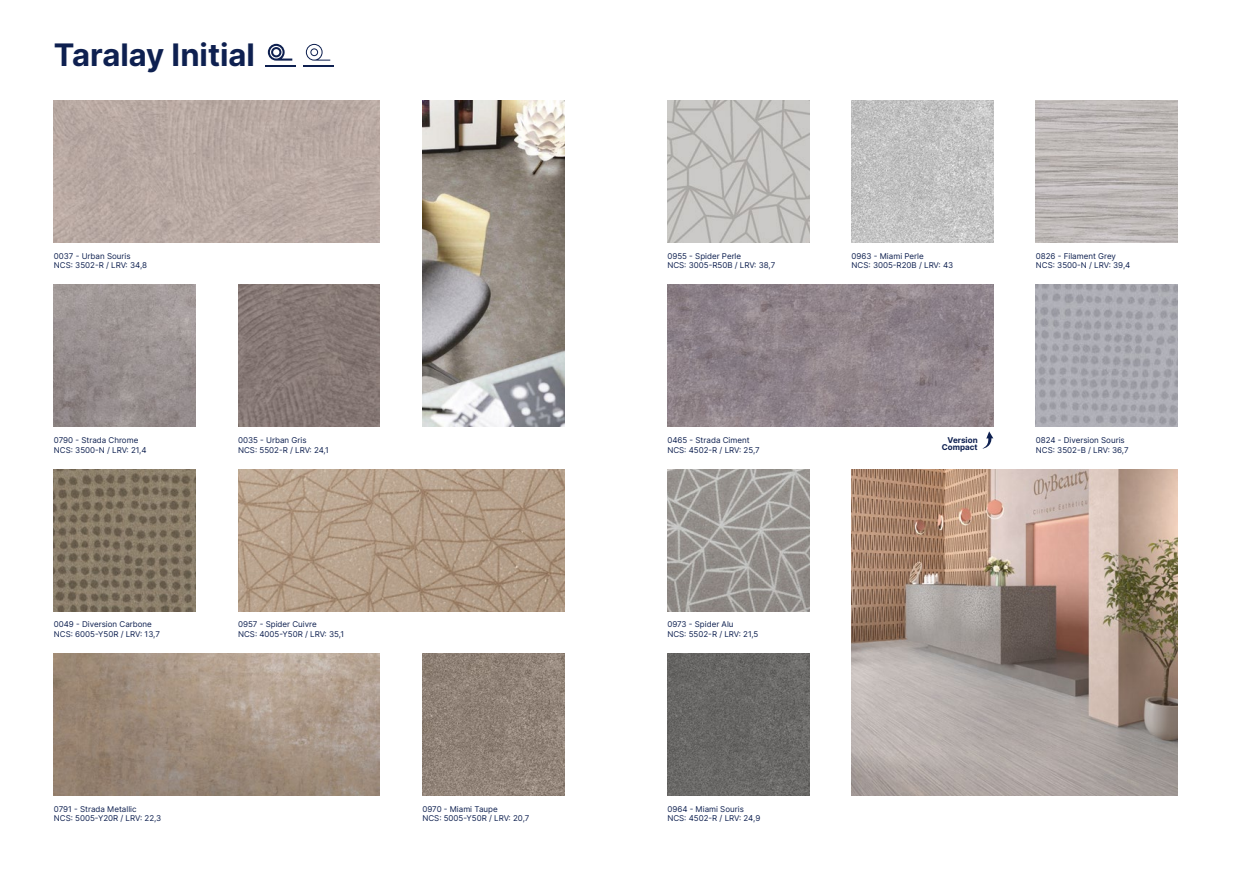
<style>
.page{position:relative;width:1236px;height:879px;background:#fff}
.page>*{position:absolute;margin:0;border:0;box-sizing:border-box;transform-origin:0 0}
.t1{font:700 31px "Inter";color:#0e2050}
.t2{font:8px/9.6px "Inter";color:#0e2050}
.t3{font:700 8px/7px "Inter";color:#0e2050;text-align:right}
</style>
<div class="page">
<img style="left:422px;top:101px;width:142px;height:326px">
<hr style="left:303px;top:65px;width:30px;height:1px;background:#0e2050">
<svg style="left:306px;top:44px;width:24px;height:17px"></svg>
<hr style="left:265px;top:65px;width:30px;height:1px;background:#0e2050">
<svg style="left:268px;top:44px;width:24px;height:17px"></svg>
<img style="left:852px;top:469px;width:326px;height:326px">
<svg style="left:982px;top:431px;width:11px;height:18px"></svg>
<img style="left:54px;top:653px;width:326px;height:142px">
<img style="left:238px;top:469px;width:326px;height:142px">
<img style="left:54px;top:285px;width:142px;height:142px">
<img style="left:54px;top:469px;width:142px;height:142px">
<img style="left:422px;top:653px;width:142px;height:142px">
<img style="left:238px;top:285px;width:142px;height:142px">
<img style="left:54px;top:101px;width:326px;height:141px">
<img style="left:1036px;top:101px;width:142px;height:141px">
<img style="left:667px;top:101px;width:142px;height:141px">
<img style="left:667px;top:469px;width:142px;height:142px">
<img style="left:667px;top:653px;width:142px;height:142px">
<img style="left:852px;top:101px;width:141px;height:141px">
<img style="left:667px;top:285px;width:326px;height:142px">
<img style="left:1036px;top:285px;width:142px;height:142px">
<h1 class="t1" style="left:54px;top:33px;width:203px">Taralay Initial</h1>
<p class="t2" style="left:54px;top:251px;width:95px">0037 - Urban Souris<br>NCS: 3502-R / LRV: 34,8</p>
<p class="t2" style="left:667px;top:251px;width:109px">0955 - Spider Perle<br>NCS: 3005-R50B / LRV: 38,7</p>
<p class="t2" style="left:852px;top:251px;width:103px">0963 - Miami Perle<br>NCS: 3005-R20B / LRV: 43</p>
<p class="t2" style="left:1036px;top:251px;width:96px">0826 - Filament Grey<br>NCS: 3500-N / LRV: 39,4</p>
<p class="t2" style="left:54px;top:435px;width:94px">0790 - Strada Chrome<br>NCS: 3500-N / LRV: 21,4</p>
<p class="t2" style="left:238px;top:435px;width:92px">0035 - Urban Gris<br>NCS: 5502-R / LRV: 24,1</p>
<p class="t3" style="left:942px;top:436px;width:37px">Version<br>Compact</p>
<p class="t2" style="left:667px;top:435px;width:94px">0465 - Strada Ciment<br>NCS: 4502-R / LRV: 25,7</p>
<p class="t2" style="left:1036px;top:435px;width:94px">0824 - Diversion Souris<br>NCS: 3502-B / LRV: 36,7</p>
<p class="t2" style="left:54px;top:619px;width:108px">0049 - Diversion Carbone<br>NCS: 6005-Y50R / LRV: 13,7</p>
<p class="t2" style="left:238px;top:619px;width:107px">0957 - Spider Cuivre<br>NCS: 4005-Y50R / LRV: 35,1</p>
<p class="t2" style="left:667px;top:619px;width:93px">0973 - Spider Alu<br>NCS: 5502-R / LRV: 21,5</p>
<p class="t2" style="left:54px;top:803px;width:109px">0791 - Strada Metallic<br>NCS: 5005-Y20R / LRV: 22,3</p>
<p class="t2" style="left:422px;top:803px;width:108px">0970 - Miami Taupe<br>NCS: 5005-Y50R / LRV: 20,7</p>
<p class="t2" style="left:667px;top:803px;width:94px">0964 - Miami Souris<br>NCS: 4502-R / LRV: 24,9</p>
</div>
